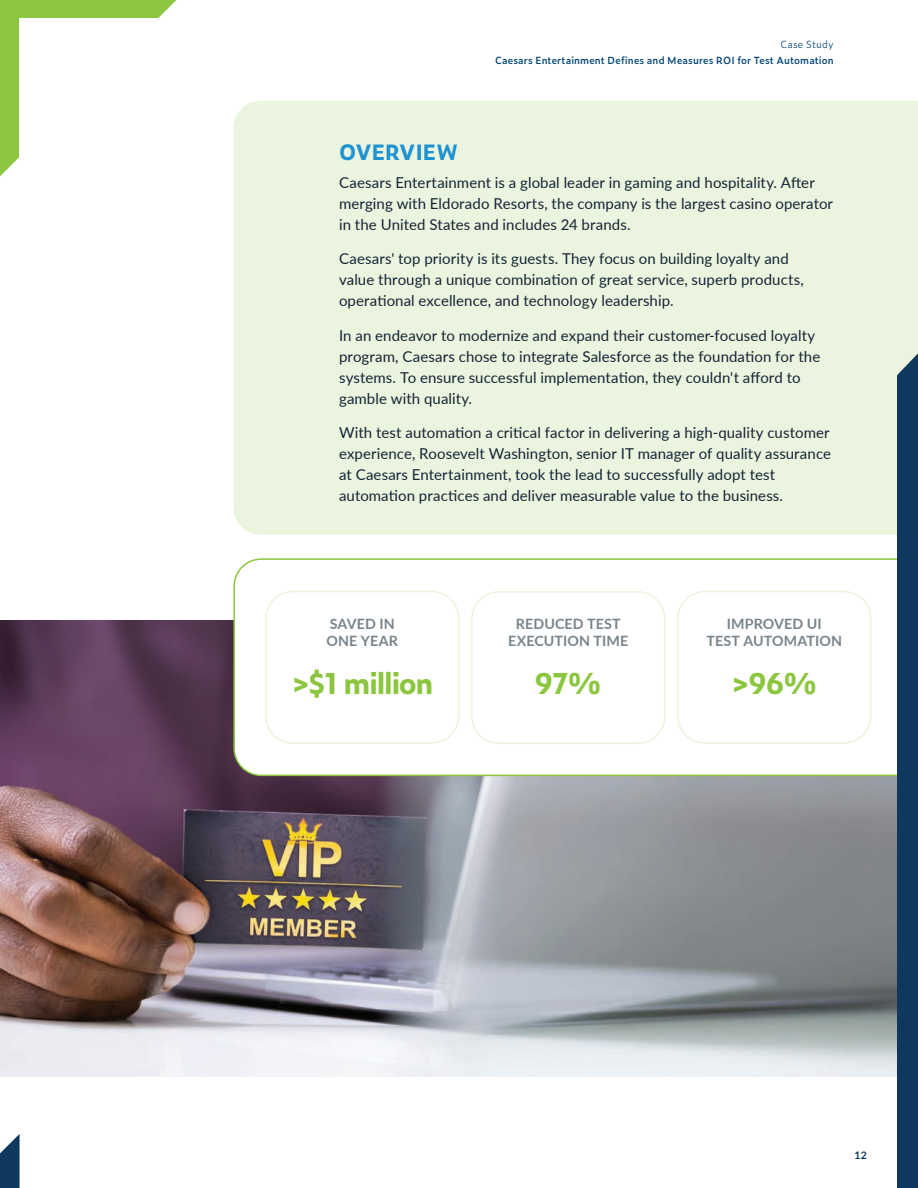
<style>
.page{position:relative;width:918px;height:1188px;background:#fff}
.page>*{position:absolute;margin:0;border:0;box-sizing:border-box;transform-origin:0 0}
.t1{font:700 28.5px "Zeitung Pro";letter-spacing:-.035em;color:#8bc63e}
.t2{font:700 21px "Zeitung Pro";letter-spacing:-.005em;color:#1f92d1}
.t3{font:15px/21px "Lato";letter-spacing:.005em;color:#132536}
.t4{font:700 14.25px/16.5px "Lato";letter-spacing:.01em;color:#78848b;text-align:center}
.t5{font:700 10.5px "Lato";color:#0e385e}
.t6{font:600 9.9px "Zeitung Pro";letter-spacing:.015em;color:#074877}
.t7{font:300 9.9px "Zeitung Pro";letter-spacing:.015em;color:#074877}
</style>
<div class="page">
<svg style="left:0;top:0;width:177px;height:177px"></svg>
<div style="left:19px;top:19px;width:153px;height:156px;background:#fff"></div>
<svg style="left:0;top:1134px;width:20px;height:54px"></svg>
<img style="left:0;top:621px;width:897px;height:456px">
<svg style="left:233px;top:558px;width:664px;height:218px"></svg>
<div style="left:266px;top:592px;width:193px;height:151px;background:#fff;border-radius:27px"></div>
<div style="left:265px;top:591px;width:194px;height:153px;border:2px solid #ebf4de;border-radius:27px"></div>
<div style="left:472px;top:592px;width:193px;height:151px;background:#fff;border-radius:27px"></div>
<div style="left:471px;top:591px;width:194px;height:153px;border:2px solid #ebf4de;border-radius:27px"></div>
<div style="left:678px;top:592px;width:193px;height:151px;background:#fff;border-radius:27px"></div>
<div style="left:677px;top:591px;width:194px;height:153px;border:2px solid #ebf4de;border-radius:27px"></div>
<div style="left:233px;top:101px;width:685px;height:434px;background:#ebf4de"></div>
<div style="left:897px;top:341px;width:21px;height:847px;background:#0e385e"></div>
<p class="t7" style="left:780px;top:37px;width:55px">Case Study</p>
<p class="t6" style="left:495px;top:53px;width:340px">Caesars Entertainment Defines and Measures ROI for Test Automation</p>
<h2 class="t2" style="left:339px;top:136px;width:121px">OVERVIEW</h2>
<p class="t3" style="left:339px;top:171px;width:496px">Caesars Entertainment is a global leader in gaming and hospitality. After merging with Eldorado Resorts, the company is the largest casino operator in the United States and includes 24 brands.</p>
<p class="t3" style="left:339px;top:248px;width:467px">Caesars' top priority is its guests. They focus on building loyalty and value through a unique combination of great service, superb products, operational excellence, and technology leadership.</p>
<p class="t3" style="left:339px;top:324px;width:483px">In an endeavor to modernize and expand their customer-focused loyalty program, Caesars chose to integrate Salesforce as the foundation for the systems. To ensure successful implementation, they couldn't afford to gamble with quality.</p>
<p class="t3" style="left:339px;top:422px;width:493px">With test automation a critical factor in delivering a high-quality customer experience, Roosevelt Washington, senior IT manager of quality assurance at Caesars Entertainment, took the lead to successfully adopt test automation practices and deliver measurable value to the business.</p>
<p class="t4" style="left:326px;top:615px;width:73px;text-align:left">SAVED IN<br>ONE YEAR</p>
<h1 class="t1" style="left:291px;top:661px;width:144px">&gt;$1 million</h1>
<p class="t4" style="left:508px;top:615px;width:122px">REDUCED TEST<br>EXECUTION TIME</p>
<h1 class="t1" style="left:535px;top:661px;width:69px">97%</h1>
<p class="t4" style="left:706px;top:615px;width:137px">IMPROVED UI<br>TEST AUTOMATION</p>
<h1 class="t1" style="left:731px;top:661px;width:88px">&gt;96%</h1>
<p class="t5" style="left:855px;top:1147px;width:14px">12</p>
</div>
